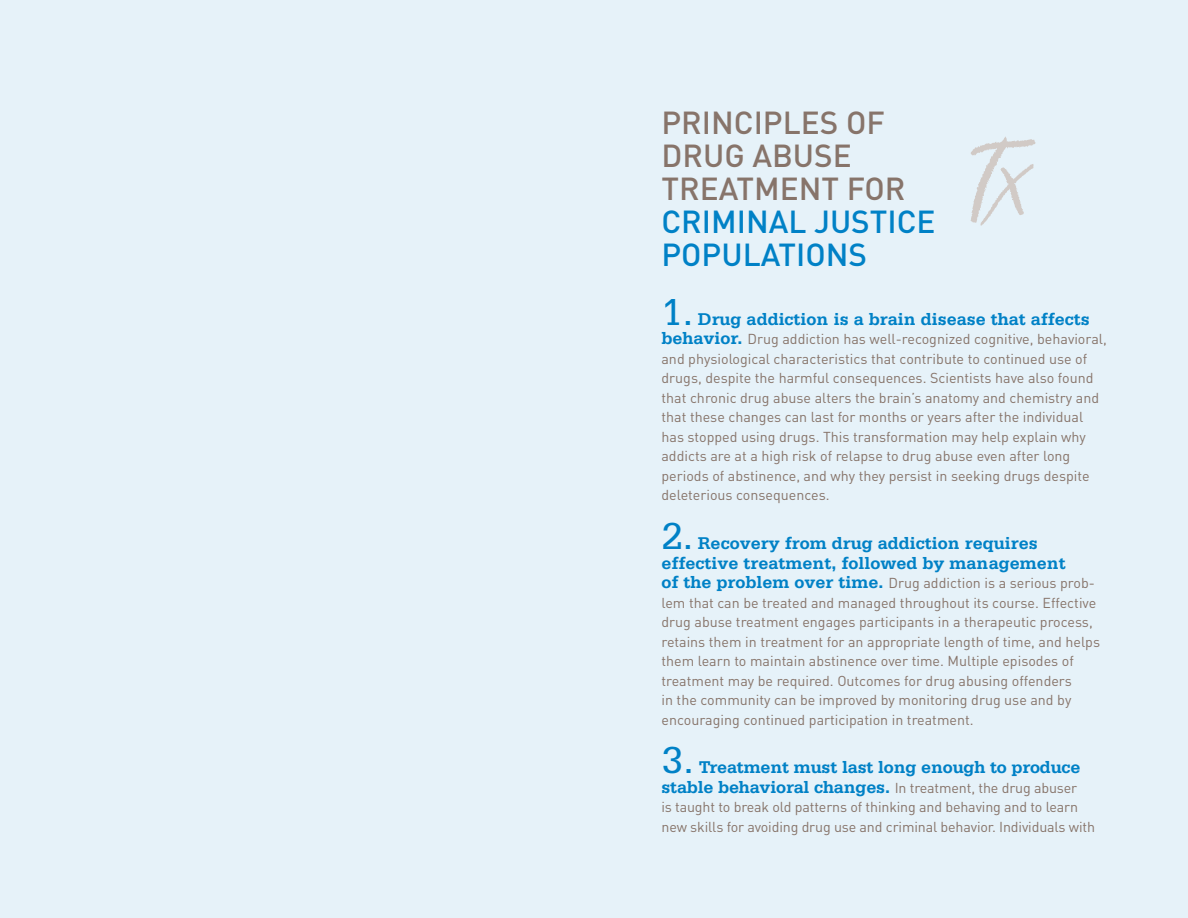
<style>
.page{position:relative;width:1188px;height:918px;background:#e6f2f9}
.page>*{position:absolute;margin:0;border:0;box-sizing:border-box;transform-origin:0 0}
.t1{font:500 31.5px/33px "DIN";color:#87746a}
.t2{font:500 31.5px/33px "DIN";color:#0081c6}
.t3{font:700 18px/19.5px "Serifa";color:#0081c6}
.t4{font:14.25px/19.5px "DIN";color:#87746a}
.s1{font-weight:400;font-size:39.75px}
.s2{font-family:"Serifa";font-weight:700;font-size:18px;color:#0081c6}
</style>
<div class="page">
<svg style="left:970px;top:136px;width:66px;height:90px"></svg>
<h1 class="t1" style="left:662px;top:105px;width:246px">PRINCIPLES OF<br>DRUG ABUSE<br>TREATMENT FOR</h1>
<h1 class="t2" style="left:662px;top:204px;width:276px">CRIMINAL JUSTICE<br>POPULATIONS</h1>
<p class="t3" style="left:662px;top:309px;width:430px"><span class="s1">1.</span> Drug addiction is a brain disease that affects</p>
<p class="t4" style="left:662px;top:329px;width:447px"><span class="s2">behavior.</span> Drug addiction has well-recognized cognitive, behavioral, and physiological characteristics that contribute to continued use of drugs, despite the harmful consequences. Scientists have also found that chronic drug abuse alters the brain’s anatomy and chemistry and that these changes can last for months or years after the individual has stopped using drugs. This transformation may help explain why addicts are at a high risk of relapse to drug abuse even after long periods of abstinence, and why they persist in seeking drugs despite deleterious consequences.</p>
<p class="t3" style="left:662px;top:533px;width:406px"><span class="s1">2.</span> Recovery from drug addiction requires effective treatment, followed by management</p>
<p class="t4" style="left:662px;top:573px;width:440px"><span class="s2">of the problem over time.</span> Drug addiction is a serious prob&shy;lem that can be treated and managed throughout its course. Effective drug abuse treatment engages participants in a therapeutic process, retains them in treatment for an appropriate length of time, and helps them learn to maintain abstinence over time. Multiple episodes of treatment may be required. Outcomes for drug abusing offenders<br>in the community can be improved by monitoring drug use and by encouraging continued participation in treatment.</p>
<p class="t3" style="left:662px;top:758px;width:420px"><span class="s1">3.</span> Treatment must last long enough to produce</p>
<p class="t4" style="left:662px;top:778px;width:435px"><span class="s2">stable behavioral changes.</span> In treatment, the drug abuser<br>is taught to break old patterns of thinking and behaving and to learn new skills for avoiding drug use and criminal behavior. Individuals with</p>
</div>
